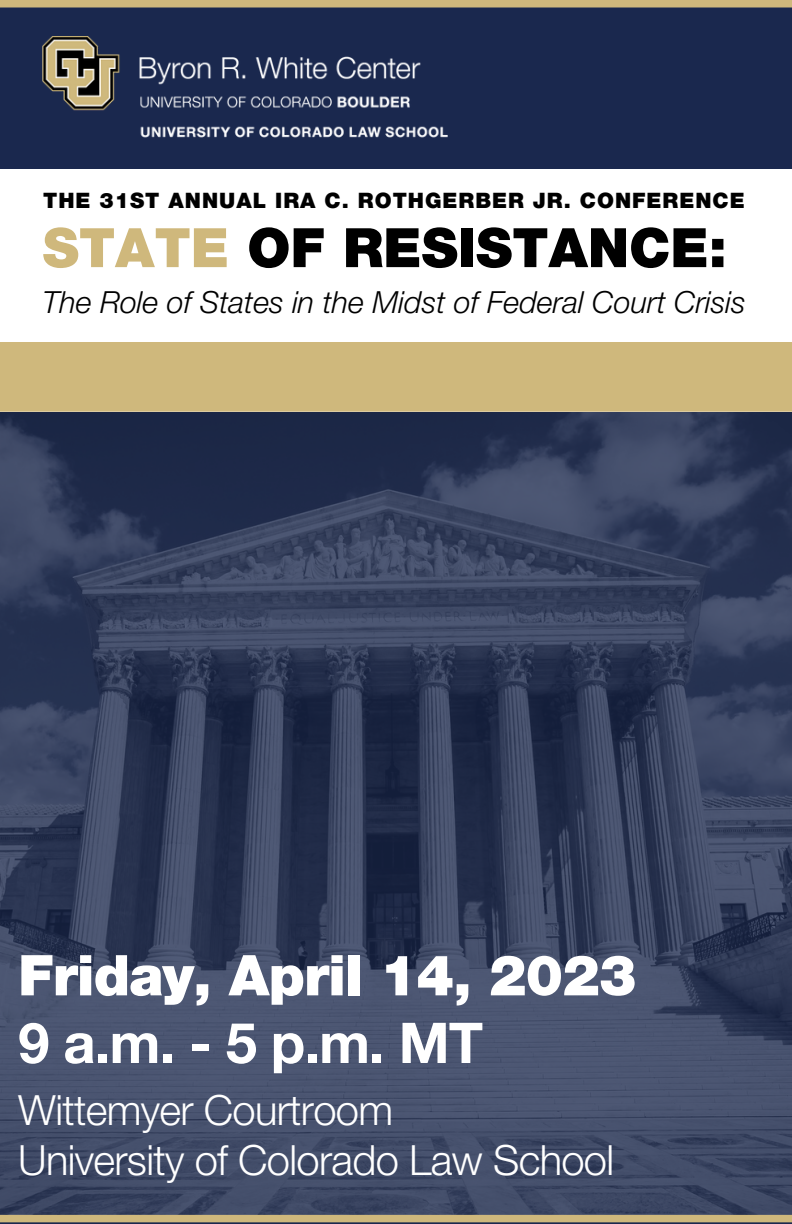
<style>
.page{position:relative;width:792px;height:1224px;background:#1a284e}
.page>*{position:absolute;margin:0;border:0;box-sizing:border-box;transform-origin:0 0}
.t1{font:900 56.2px "Helvetica Neue LT Std";letter-spacing:-.015em;color:#fff}
.t2{font:700 56.2px "Helvetica Neue LT Std";color:#fff}
.t3{font:900 54.4px "Helvetica Neue LT Std";color:#000}
.t4{font:300 41.8px "Helvetica Neue LT Std";letter-spacing:-.015em;color:#fff}
.t5{font:italic 300 30.6px "Helvetica Neue LT Std";color:#000}
.t6{font:900 21.4px "Helvetica Neue LT Std";letter-spacing:.045em;color:#000}
.s1{color:#cfb87c}
</style>
<div class="page">
<div style="left:0;top:1215px;width:792px;height:7px;background:#cfb87c"></div>
<img style="left:43px;top:36px;width:405px;height:102px">
<img style="left:0;top:412px;width:792px;height:802px">
<div style="left:0;top:169px;width:792px;height:242px;background:#fff"></div>
<div style="left:0;top:342px;width:792px;height:70px;background:#cfb87c"></div>
<div style="left:0;top:0;width:792px;height:8px;background:#cfb87c"></div>
<p class="t6" style="left:43px;top:192px;width:703px">THE 31ST ANNUAL IRA C. ROTHGERBER JR. CONFERENCE</p>
<p class="t3" style="left:43px;top:228px;width:686px"><span class="s1">STATE</span> OF RESISTANCE:</p>
<p class="t5" style="left:43px;top:292px;width:705px">The Role of States in the Midst of Federal Court Crisis</p>
<p class="t1" style="left:18px;top:955px;width:620px">Friday, April 14, 2023</p>
<p class="t2" style="left:18px;top:1023px;width:466px">9 a.m. - 5 p.m. MT</p>
<p class="t4" style="left:18px;top:1095px;width:377px">Wittemyer Courtroom</p>
<p class="t4" style="left:18px;top:1145px;width:597px">University of Colorado Law School</p>
</div>
